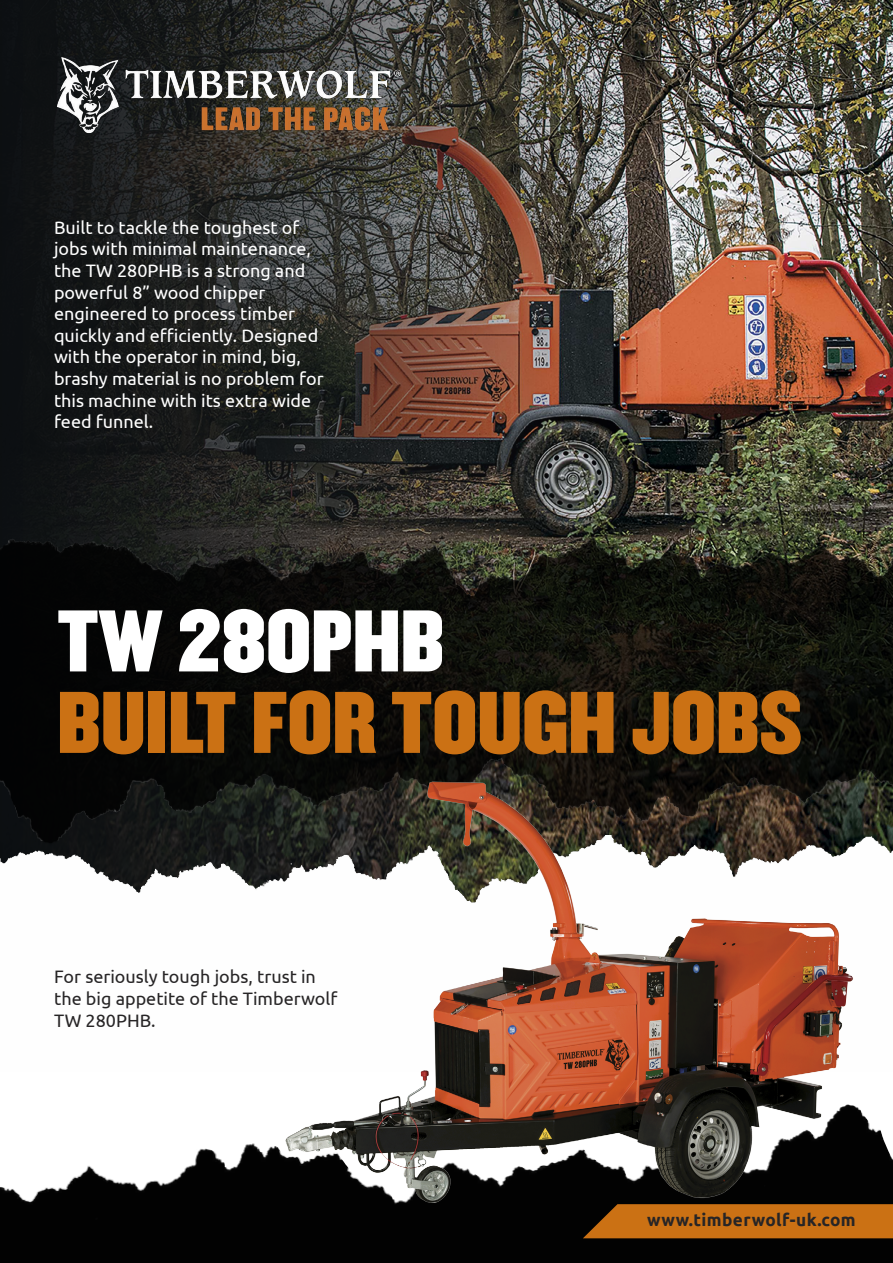
<style>
.page{position:relative;width:893px;height:1263px;background:#fff}
.page>*{position:absolute;margin:0;border:0;box-sizing:border-box;transform-origin:0 0}
.t1{font:76.2px "Champion HTF Middleweight";color:#cb7114}
.t2{font:76.2px "Champion HTF Middleweight";color:#fff}
.t3{font:18px/21.6px "Ubuntu";color:#fff}
.t4{font:18px/21.6px "Ubuntu";color:#272526}
.t5{font:700 17.25px "Ubuntu";letter-spacing:.025em;color:#272526}
</style>
<div class="page">
<img style="left:0;top:1129px;width:893px;height:134px">
<img style="left:646px;top:0;width:247px;height:536px">
<img style="left:0;top:0;width:646px;height:536px">
<img style="left:41px;top:50px;width:371px;height:101px">
<img style="left:0;top:536px;width:893px;height:299px">
<img style="left:0;top:835px;width:893px;height:58px">
<img style="left:244px;top:778px;width:632px;height:431px">
<svg style="left:583px;top:1204px;width:310px;height:34px;background:#be6a12"></svg>
<p class="t3" style="left:54px;top:216px;width:271px">Built to tackle the toughest of jobs with minimal maintenance, the TW 280PHB is a strong and powerful 8” wood chipper engineered to process timber quickly and efficiently. Designed with the operator in mind, big, brashy material is no problem for this machine with its extra wide feed funnel.</p>
<h1 class="t2" style="left:57px;top:589px;width:388px">TW 280PHB</h1>
<h1 class="t1" style="left:57px;top:671px;width:746px">BUILT FOR TOUGH JOBS</h1>
<p class="t4" style="left:54px;top:966px;width:285px">For seriously tough jobs, trust in the big appetite of the Timberwolf<br>TW 280PHB.</p>
<p class="t5" style="left:647px;top:1210px;width:210px">www.timberwolf-uk.com</p>
</div>
